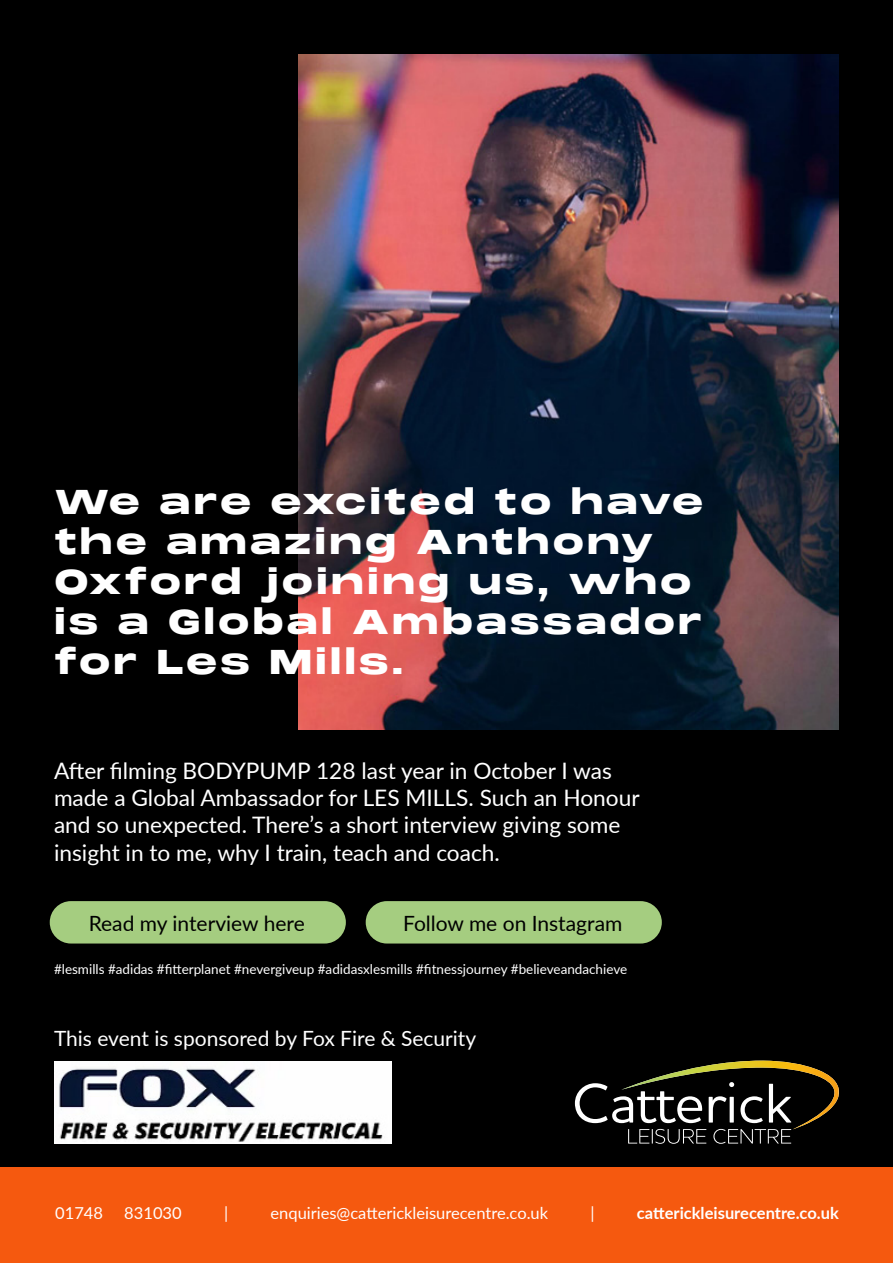
<style>
.page{position:relative;width:893px;height:1263px;background:#fff}
.page>*{position:absolute;margin:0;border:0;box-sizing:border-box;transform-origin:0 0}
.t1{font:900 33.45px/40.2px "Monument Extended";letter-spacing:.08em;color:#fff}
.t2{font:22.65px/27.3px "Lato";color:#fff}
.t3{font:21px "Lato";color:#fff}
.t4{font:21px "Lato";color:#000}
.t5{font:16.5px "Lato";color:#fff}
.t6{font:700 16.5px "Lato";color:#fff}
.t7{font:13.5px "Lato";color:#fff}
</style>
<div class="page">
<div style="left:0;top:0;width:893px;height:1167px;background:#000"></div>
<img style="left:299px;top:54px;width:540px;height:675px">
<img style="left:54px;top:1061px;width:337px;height:83px">
<div style="left:50px;top:901px;width:296px;height:42px;background:#a5cd80;border-radius:21px"></div>
<div style="left:366px;top:901px;width:296px;height:42px;background:#a5cd80;border-radius:21px"></div>
<svg style="left:575px;top:1060px;width:264px;height:84px"></svg>
<div style="left:0;top:1167px;width:893px;height:96px;background:#f5590f"></div>
<h1 class="t1" style="left:54px;top:481px;width:651px">We are excited to have the amazing Anthony<br>Oxford joining us, who is a Global Ambassador for Les Mills.</h1>
<p class="t2" style="left:54px;top:756px;width:587px">After filming BODYPUMP 128 last year in October I was made a Global Ambassador for LES MILLS. Such an Honour and so unexpected. There’s a short interview giving some insight in to me, why I train, teach and coach.</p>
<p class="t4" style="left:89px;top:908px;width:218px">Read my interview here</p>
<p class="t4" style="left:403px;top:908px;width:221px">Follow me on Instagram</p>
<p class="t7" style="left:54px;top:960px;width:575px">#lesmills #adidas #fitterplanet #nevergiveup #adidasxlesmills #fitnessjourney #believeandachieve</p>
<p class="t3" style="left:54px;top:1023px;width:424px">This event is sponsored by Fox Fire &amp; Security</p>
<p class="t5" style="left:55px;top:1201px;width:49px">01748</p>
<p class="t5" style="left:124px;top:1201px;width:59px">831030</p>
<p class="t5" style="left:224px;top:1201px;width:6px">|</p>
<p class="t5" style="left:270px;top:1201px;width:279px">enquiries@catterickleisurecentre.co.uk</p>
<p class="t5" style="left:590px;top:1201px;width:6px">|</p>
<p class="t6" style="left:637px;top:1200px;width:203px">catterickleisurecentre.co.uk</p>
</div>
